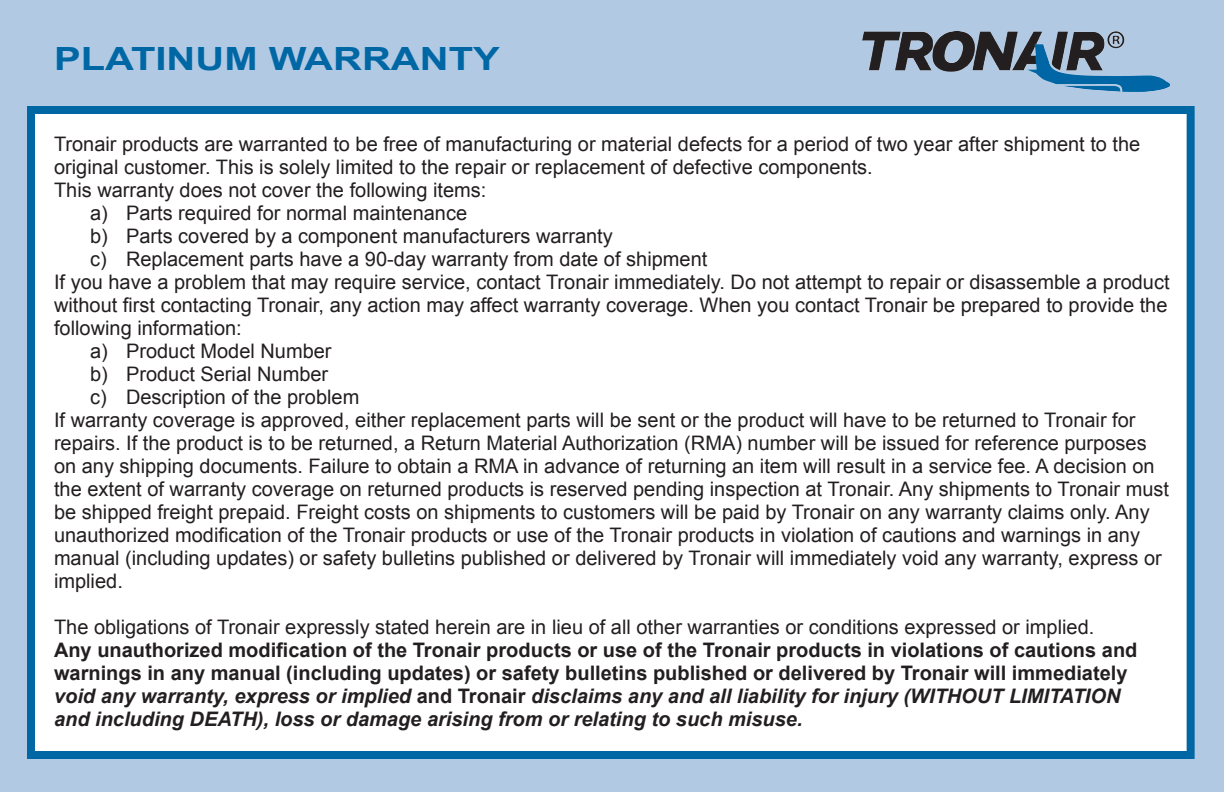
<style>
.page{position:relative;width:1224px;height:792px;background:#b2c9e3}
.page>*{position:absolute;margin:0;border:0;box-sizing:border-box;transform-origin:0 0}
.t1{font:700 32px "Arial";color:#0067a5;scale:1.25 1}
.t2{font:20px/23px "Arial";color:#231f20}
.t3{font:700 20px/23px "Arial";color:#231f20}
.t4{font:italic 700 20px "Arial";color:#231f20}
.s1{font-style:italic}
</style>
<div class="page">
<div style="left:27px;top:106px;width:1168px;height:653px;background:#fff;border:8px solid #0067a5"></div>
<img style="left:863px;top:32px;width:307px;height:59px">
<p class="t1" style="left:54px;top:37px;width:358px">PLATINUM WARRANTY</p>
<p class="t2" style="left:54px;top:133px;width:1088px">Tronair products are warranted to be free of manufacturing or material defects for a period of two year after shipment to the original customer. This is solely limited to the repair or replacement of defective components.</p>
<p class="t2" style="left:54px;top:179px;width:434px">This warranty does not cover the following items:</p>
<p class="t2" style="left:90px;top:202px;width:379px">a) Parts required for normal maintenance</p>
<p class="t2" style="left:90px;top:225px;width:524px">b) Parts covered by a component manufacturers warranty</p>
<p class="t2" style="left:90px;top:248px;width:619px">c) Replacement parts have a 90-day warranty from date of shipment</p>
<p class="t2" style="left:54px;top:271px;width:1117px;text-align:justify">If you have a problem that may require service, contact Tronair immediately. Do not attempt to repair or disassemble a product without first contacting Tronair, any action may affect warranty coverage. When you contact Tronair be prepared to provide the following information:</p>
<p class="t2" style="left:90px;top:340px;width:243px">a) Product Model Number</p>
<p class="t2" style="left:90px;top:363px;width:240px">b) Product Serial Number</p>
<p class="t2" style="left:90px;top:386px;width:271px">c) Description of the problem</p>
<p class="t2" style="left:54px;top:409px;width:1117px">If warranty coverage is approved, either replacement parts will be sent or the product will have to be returned to Tronair for repairs. If the product is to be returned, a Return Material Authorization (RMA) number will be issued for reference purposes on any shipping documents. Failure to obtain a RMA in advance of returning an item will result in a service fee. A decision on the extent of warranty coverage on returned products is reserved pending inspection at Tronair. Any shipments to Tronair must be shipped freight prepaid. Freight costs on shipments to customers will be paid by Tronair on any warranty claims only. Any unauthorized modification of the Tronair products or use of the Tronair products in violation of cautions and warnings in any manual (including updates) or safety bulletins published or delivered by Tronair will immediately void any warranty, express or implied.</p>
<p class="t2" style="left:54px;top:616px;width:1042px">The obligations of Tronair expressly stated herein are in lieu of all other warranties or conditions expressed or implied.</p>
<p class="t3" style="left:54px;top:639px;width:1085px">Any unauthorized modification of the Tronair products or use of the Tronair products in violations of cautions and warnings in any manual (including updates) or safety bulletins published or delivered by Tronair will immediately <span class="s1">void any warranty, express or implied</span> and Tronair <span class="s1">disclaims any and all liability for injury (WITHOUT LIMITATION</span></p>
<p class="t4" style="left:54px;top:706px;width:750px">and including DEATH), loss or damage arising from or relating to such misuse.</p>
</div>
